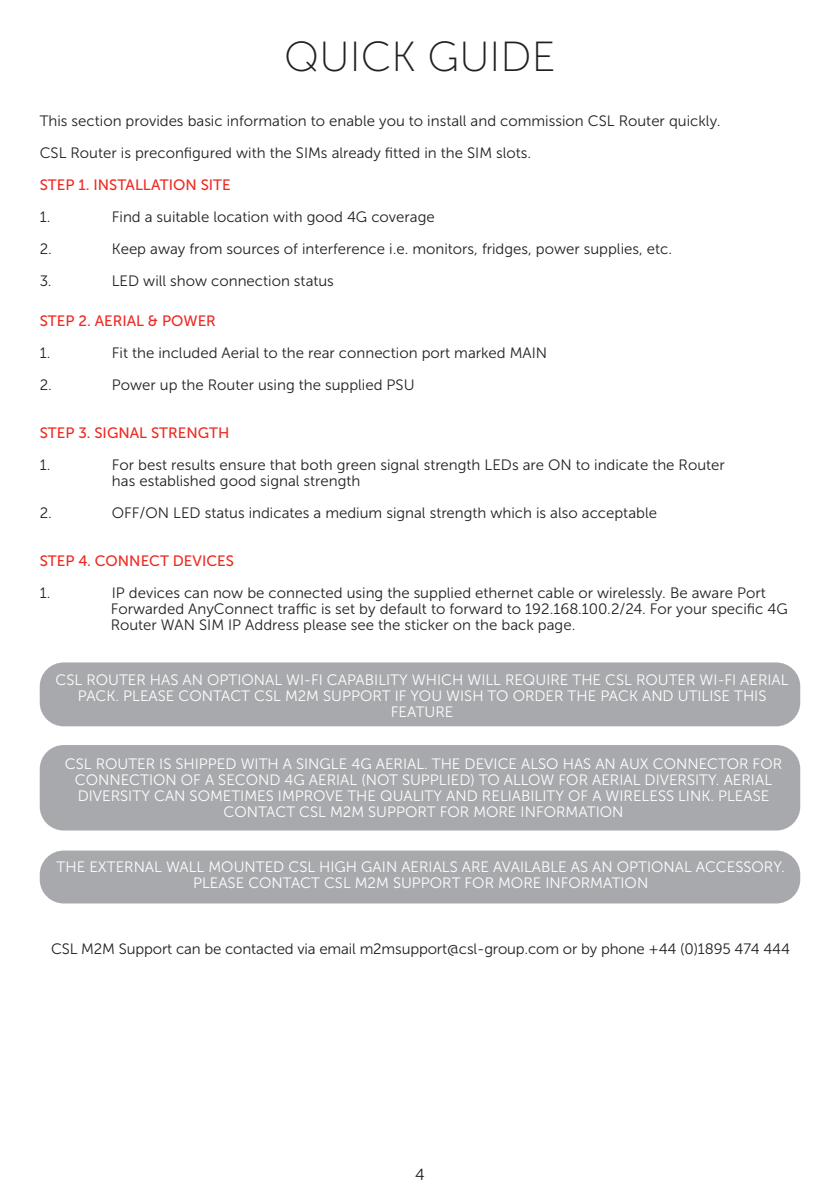
<style>
.page{position:relative;width:840px;height:1191px;background:#fff}
.page>*{position:absolute;margin:0;border:0;box-sizing:border-box;transform-origin:0 0}
.t1{font:42px "Museo Sans 100";color:#231f20}
.t2{font:16px "Museo Sans 300";color:#231f20}
.t3{font:15px "Museo Sans 300";color:#231f20}
.t4{font:15px/16px "Museo Sans 300";color:#fff;text-align:center}
.t5{font:15px "Museo Sans 500";color:#ee2a23}
</style>
<div class="page">
<div style="left:40px;top:662px;width:759px;height:64px;background:#a8a9ad;border-radius:24px"></div>
<div style="left:40px;top:850px;width:759px;height:53px;background:#a8a9ad;border-radius:24px"></div>
<div style="left:40px;top:745px;width:759px;height:85px;background:#a8a9ad;border-radius:24px"></div>
<p class="t1" style="left:284px;top:34px;width:273px">QUICK GUIDE</p>
<p class="t3" style="left:40px;top:112px;width:682px">This section provides basic information to enable you to install and commission CSL Router quickly.</p>
<p class="t3" style="left:40px;top:144px;width:493px">CSL Router is preconfigured with the SIMs already fitted in the SIM slots.</p>
<p class="t5" style="left:40px;top:176px;width:192px">STEP 1. INSTALLATION SITE</p>
<p class="t3" style="left:40px;top:208px;width:12px">1.</p>
<p class="t3" style="left:112px;top:208px;width:324px">Find a suitable location with good 4G coverage</p>
<p class="t3" style="left:40px;top:240px;width:14px">2.</p>
<p class="t3" style="left:112px;top:240px;width:561px">Keep away from sources of interference i.e. monitors, fridges, power supplies, etc.</p>
<p class="t3" style="left:40px;top:272px;width:13px">3.</p>
<p class="t3" style="left:112px;top:272px;width:223px">LED will show connection status</p>
<p class="t5" style="left:40px;top:312px;width:178px">STEP 2. AERIAL &amp; POWER</p>
<p class="t3" style="left:40px;top:344px;width:12px">1.</p>
<p class="t3" style="left:112px;top:344px;width:437px">Fit the included Aerial to the rear connection port marked MAIN</p>
<p class="t3" style="left:40px;top:376px;width:14px">2.</p>
<p class="t3" style="left:112px;top:376px;width:304px">Power up the Router using the supplied PSU</p>
<p class="t5" style="left:40px;top:424px;width:191px">STEP 3. SIGNAL STRENGTH</p>
<p class="t3" style="left:40px;top:456px;width:12px">1.</p>
<p class="t3" style="left:112px;top:456px;width:614px">For best results ensure that both green signal strength LEDs are ON to indicate the Router</p>
<p class="t3" style="left:112px;top:472px;width:250px">has established good signal strength</p>
<p class="t3" style="left:40px;top:504px;width:14px">2.</p>
<p class="t3" style="left:112px;top:504px;width:546px">OFF/ON LED status indicates a medium signal strength which is also acceptable</p>
<p class="t5" style="left:40px;top:552px;width:196px">STEP 4. CONNECT DEVICES</p>
<p class="t3" style="left:40px;top:584px;width:12px">1.</p>
<p class="t3" style="left:112px;top:584px;width:655px">IP devices can now be connected using the supplied ethernet cable or wirelessly. Be aware Port</p>
<p class="t3" style="left:111px;top:600px;width:678px">Forwarded AnyConnect traffic is set by default to forward to 192.168.100.2/24. For your specific 4G</p>
<p class="t3" style="left:111px;top:616px;width:466px">Router WAN SIM IP Address please see the sticker on the back page.</p>
<p class="t4" style="left:56px;top:671px;width:734px">CSL ROUTER HAS AN OPTIONAL WI-FI CAPABILITY WHICH WILL REQUIRE THE CSL ROUTER WI-FI AERIAL</p>
<p class="t4" style="left:78px;top:687px;width:689px">PACK. PLEASE CONTACT CSL M2M SUPPORT IF YOU WISH TO ORDER THE PACK AND UTILISE THIS<br>FEATURE</p>
<p class="t4" style="left:65px;top:755px;width:718px">CSL ROUTER IS SHIPPED WITH A SINGLE 4G AERIAL. THE DEVICE ALSO HAS AN AUX CONNECTOR FOR CONNECTION OF A SECOND 4G AERIAL (NOT SUPPLIED) TO ALLOW FOR AERIAL DIVERSITY. AERIAL DIVERSITY CAN SOMETIMES IMPROVE THE QUALITY AND RELIABILITY OF A WIRELESS LINK. PLEASE CONTACT CSL M2M SUPPORT FOR MORE INFORMATION</p>
<p class="t4" style="left:57px;top:859px;width:729px">THE EXTERNAL WALL MOUNTED CSL HIGH GAIN AERIALS ARE AVAILABLE AS AN OPTIONAL ACCESSORY.</p>
<p class="t4" style="left:193px;top:875px;width:456px">PLEASE CONTACT CSL M2M SUPPORT FOR MORE INFORMATION</p>
<p class="t3" style="left:51px;top:940px;width:740px">CSL M2M Support can be contacted via email m2msupport@csl-group.com or by phone +44 (0)1895 474 444</p>
<p class="t2" style="left:415px;top:1165px;width:11px">4</p>
</div>
